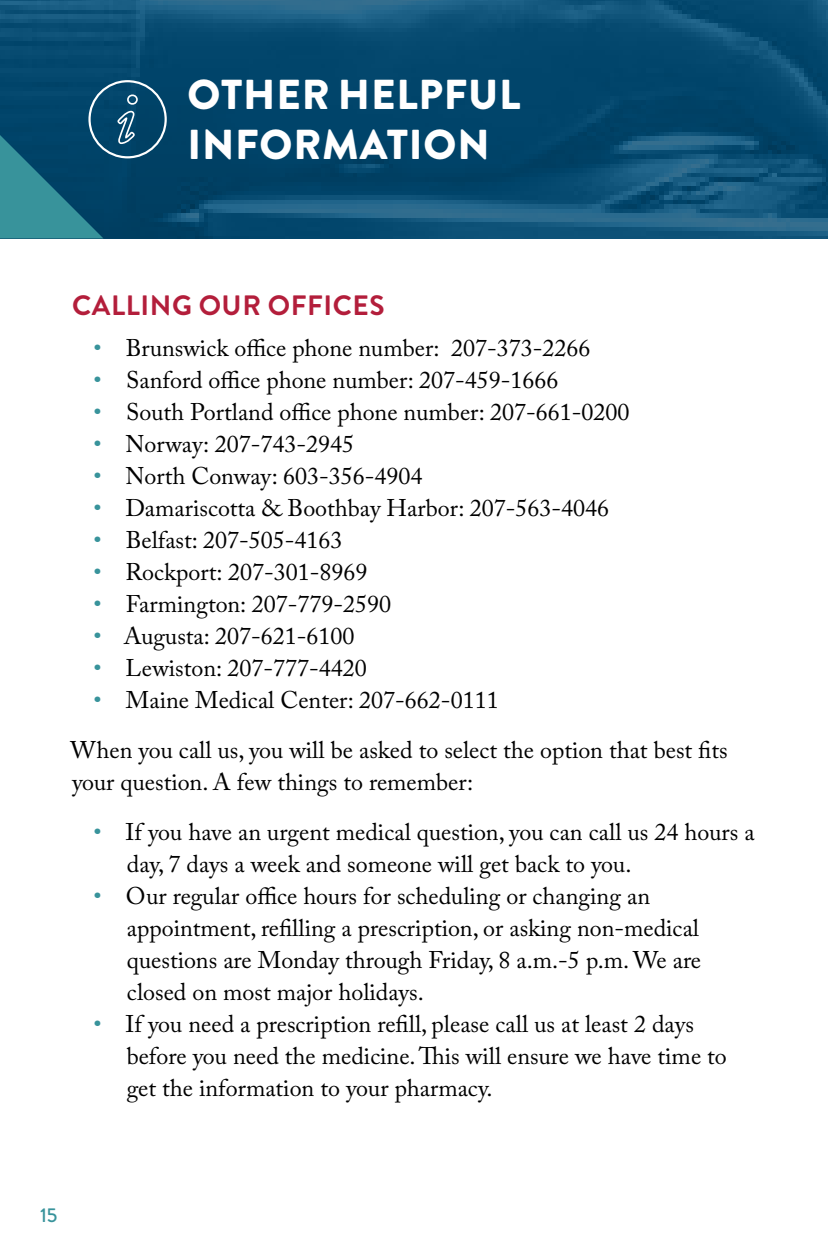
<style>
.page{position:relative;width:828px;height:1260px;background:#fff}
.page>*{position:absolute;margin:0;border:0;box-sizing:border-box;transform-origin:0 0}
.t1{font:900 41.8px/50.2px "Brandon Grotesque";letter-spacing:.02em;color:#fff}
.t2{font:700 28px "Brandon Grotesque";letter-spacing:.02em;color:#b31e3b}
.t3{font:24px/32px "Adobe Caslon Pro";color:#000}
.t4{font:500 20px "Brandon Grotesque";color:#38939b}
.s1{color:#38939b}
</style>
<div class="page">
<img style="left:0;top:0;width:828px;height:238px">
<svg style="left:0;top:135px;width:104px;height:103px;background:#1c6b81"></svg>
<div style="left:88px;top:80px;width:79px;height:78px;border:2px solid #fff;border-radius:50%"></div>
<svg style="left:117px;top:94px;width:21px;height:50px"></svg>
<h1 class="t1" style="left:187px;top:70px;width:335px">OTHER HELPFUL<br>INFORMATION</h1>
<p class="t2" style="left:72px;top:286px;width:314px">CALLING OUR OFFICES</p>
<p class="t3" style="left:93px;top:331px;width:499px"><span class="s1">•</span> Brunswick office phone number: 207-373-2266</p>
<p class="t3" style="left:93px;top:363px;width:467px"><span class="s1">•</span> Sanford office phone number: 207-459-1666</p>
<p class="t3" style="left:93px;top:395px;width:538px"><span class="s1">•</span> South Portland office phone number: 207-661-0200</p>
<p class="t3" style="left:93px;top:427px;width:262px"><span class="s1">•</span> Norway: 207-743-2945</p>
<p class="t3" style="left:93px;top:459px;width:331px"><span class="s1">•</span> North Conway: 603-356-4904</p>
<p class="t3" style="left:93px;top:491px;width:517px"><span class="s1">•</span> Damariscotta &amp; Boothbay Harbor: 207-563-4046</p>
<p class="t3" style="left:93px;top:523px;width:251px"><span class="s1">•</span> Belfast: 207-505-4163</p>
<p class="t3" style="left:93px;top:555px;width:276px"><span class="s1">•</span> Rockport: 207-301-8969</p>
<p class="t3" style="left:93px;top:587px;width:299px"><span class="s1">•</span> Farmington: 207-779-2590</p>
<p class="t3" style="left:93px;top:619px;width:263px"><span class="s1">•</span> Augusta: 207-621-6100</p>
<p class="t3" style="left:93px;top:651px;width:275px"><span class="s1">•</span> Lewiston: 207-777-4420</p>
<p class="t3" style="left:71px;top:674px;width:658px;line-height:50px;text-indent:23px"><span class="s1">•</span> Maine Medical Center: 207-662-0111<br>When you call us, you will be asked to select the option that best fits</p>
<p class="t3" style="left:72px;top:765px;width:403px">your question. A few things to remember:</p>
<p class="t3" style="left:127px;top:815px;width:629px;text-indent:-34px"><span class="s1">•</span> If you have an urgent medical question, you can call us 24 hours a day, 7 days a week and someone will get back to you.</p>
<p class="t3" style="left:127px;top:879px;width:576px;text-indent:-33px"><span class="s1">•</span> Our regular office hours for scheduling or changing an appointment, refilling a prescription, or asking non-medical questions are Monday through Friday, 8 a.m.-5 p.m. We are closed on most major holidays.</p>
<p class="t3" style="left:127px;top:1007px;width:602px;text-indent:-33px"><span class="s1">•</span> If you need a prescription refill, please call us at least 2 days before you need the medicine. This will ensure we have time to get the information to your pharmacy.</p>
<p class="t4" style="left:40px;top:1201px;width:19px">15</p>
</div>
